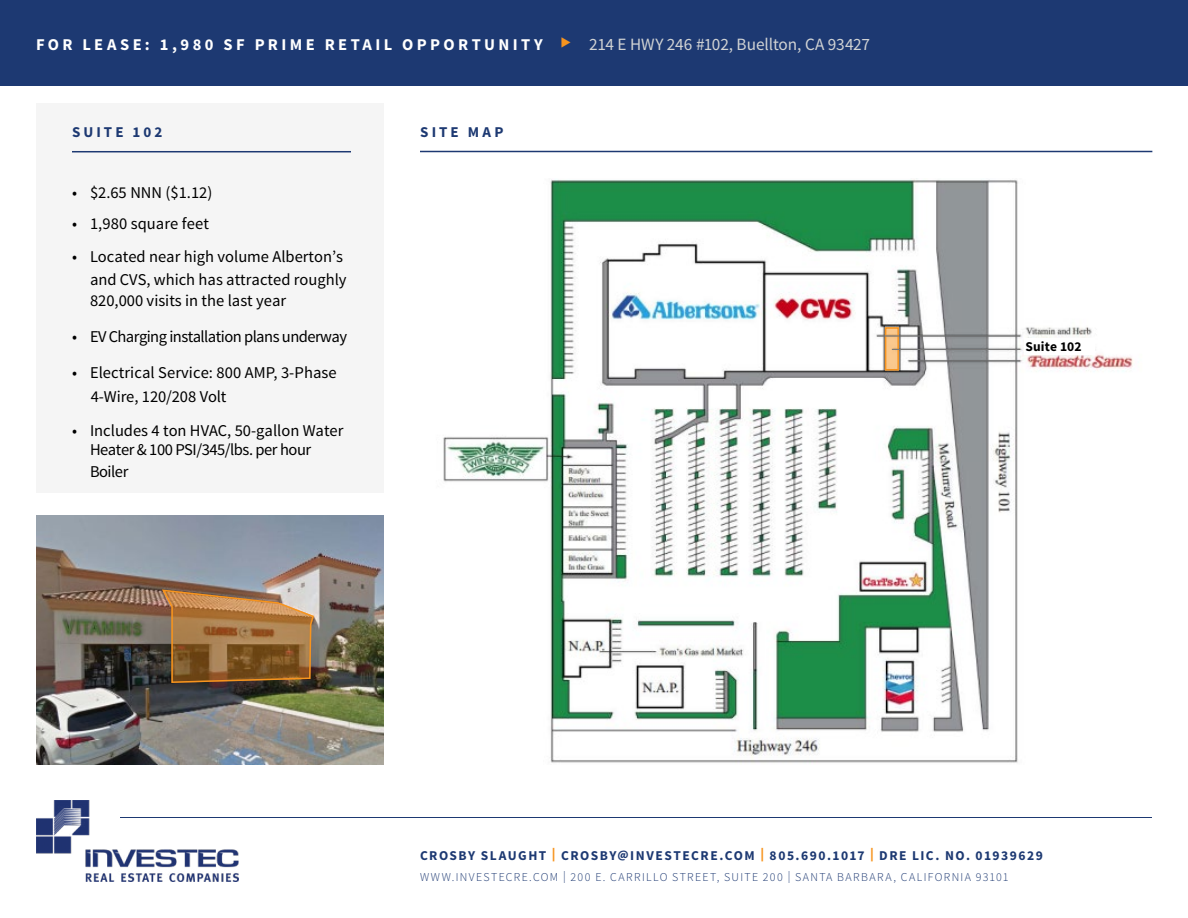
<style>
.page{position:relative;width:1188px;height:918px;background:#fff}
.page>*{position:absolute;margin:0;border:0;box-sizing:border-box;transform-origin:0 0}
.t1{font:16.5px/22.8px "Source Sans Pro";color:#000}
.t2{font:700 16.5px "Source Sans Pro";letter-spacing:.205em;color:#fff}
.t3{font:16.5px "Source Sans Pro";letter-spacing:-.035em;color:#000}
.t4{font:700 15px "Source Sans Pro";letter-spacing:.205em;color:#1d3972}
.t5{font:700 13.5px "Source Sans Pro";letter-spacing:.11em;color:#1d3972}
.t6{font:700 13.5px "Source Sans Pro";letter-spacing:.015em;color:#000}
.t7{font:300 12px "Source Sans Pro";letter-spacing:.11em;color:#1d3972}
.s1{color:#f7941e}
.s2{font-weight:400;font-size:17.25px;color:#d1d3d4}
.s3{font-weight:900;color:#f7941e}
</style>
<div class="page">
<div style="left:36px;top:104px;width:348px;height:390px;background:#f5f5f5"></div>
<hr style="left:420px;top:151px;width:732px;height:1px;background:#1d3972">
<hr style="left:72px;top:151px;width:279px;height:1px;background:#1d3972">
<div style="left:0;top:0;width:1188px;height:86px;background:#1d3972"></div>
<img style="left:36px;top:800px;width:203px;height:82px">
<hr style="left:120px;top:817px;width:1032px;height:1px;background:#1d3972">
<img style="left:36px;top:516px;width:348px;height:249px">
<img style="left:443px;top:178px;width:690px;height:585px">
<div style="left:885px;top:327px;width:14px;height:43px;background:#fac88d"></div>
<div style="left:885px;top:327px;width:14px;height:43px;border:2px solid #f7941e"></div>
<hr style="left:877px;top:335px;width:143px;height:2px;background:#787878">
<hr style="left:909px;top:360px;width:111px;height:1px;background:#787878">
<hr style="left:892px;top:349px;width:128px;height:1px;background:#787878">
<div style="left:1025px;top:338px;width:70px;height:17px;background:#fff"></div>
<img style="left:161px;top:589px;width:154px;height:95px">
<p class="t2" style="left:36px;top:33px;width:836px">FOR LEASE: 1,980 SF PRIME RETAIL OPPORTUNITY <span class="s1">▶</span> <span class="s2">214 E HWY 246 #102, Buellton, CA 93427</span></p>
<p class="t4" style="left:72px;top:123px;width:92px">SUITE 102</p>
<p class="t4" style="left:420px;top:123px;width:85px">SITE MAP</p>
<p class="t1" style="left:72px;top:181px;width:142px">• $2.65 NNN ($1.12)</p>
<p class="t1" style="left:72px;top:212px;width:138px">• 1,980 square feet</p>
<p class="t1" style="left:72px;top:245px;width:276px;text-align:right">• Located near high volume Alberton’s and CVS, which has attracted roughly</p>
<p class="t1" style="left:90px;top:289px;width:198px">820,000 visits in the last year</p>
<p class="t3" style="left:72px;top:326px;width:277px">• EV Charging installation plans underway</p>
<p class="t1" style="left:91px;top:361px;width:247px;line-height:24px;text-indent:-19px">• Electrical Service: 800 AMP, 3-Phase<br>4-Wire, 120/208 Volt</p>
<p class="t1" style="left:90px;top:422px;width:255px;line-height:18.8px;text-indent:-18px">• Includes 4 ton HVAC, 50-gallon Water<br>Heater &amp; 100 PSI/345/lbs. per hour</p>
<p class="t1" style="left:90px;top:460px;width:40px">Boiler</p>
<p class="t6" style="left:1025px;top:338px;width:58px">Suite 102</p>
<p class="t5" style="left:420px;top:847px;width:624px">CROSBY SLAUGHT <span class="s3">|</span> CROSBY@INVESTECRE.COM <span class="s3">|</span> 805.690.1017 <span class="s3">|</span> DRE LIC. NO. 01939629</p>
<p class="t7" style="left:420px;top:869px;width:590px">WWW.INVESTECRE.COM | 200 E. CARRILLO STREET, SUITE 200 | SANTA BARBARA, CALIFORNIA 93101</p>
</div>
